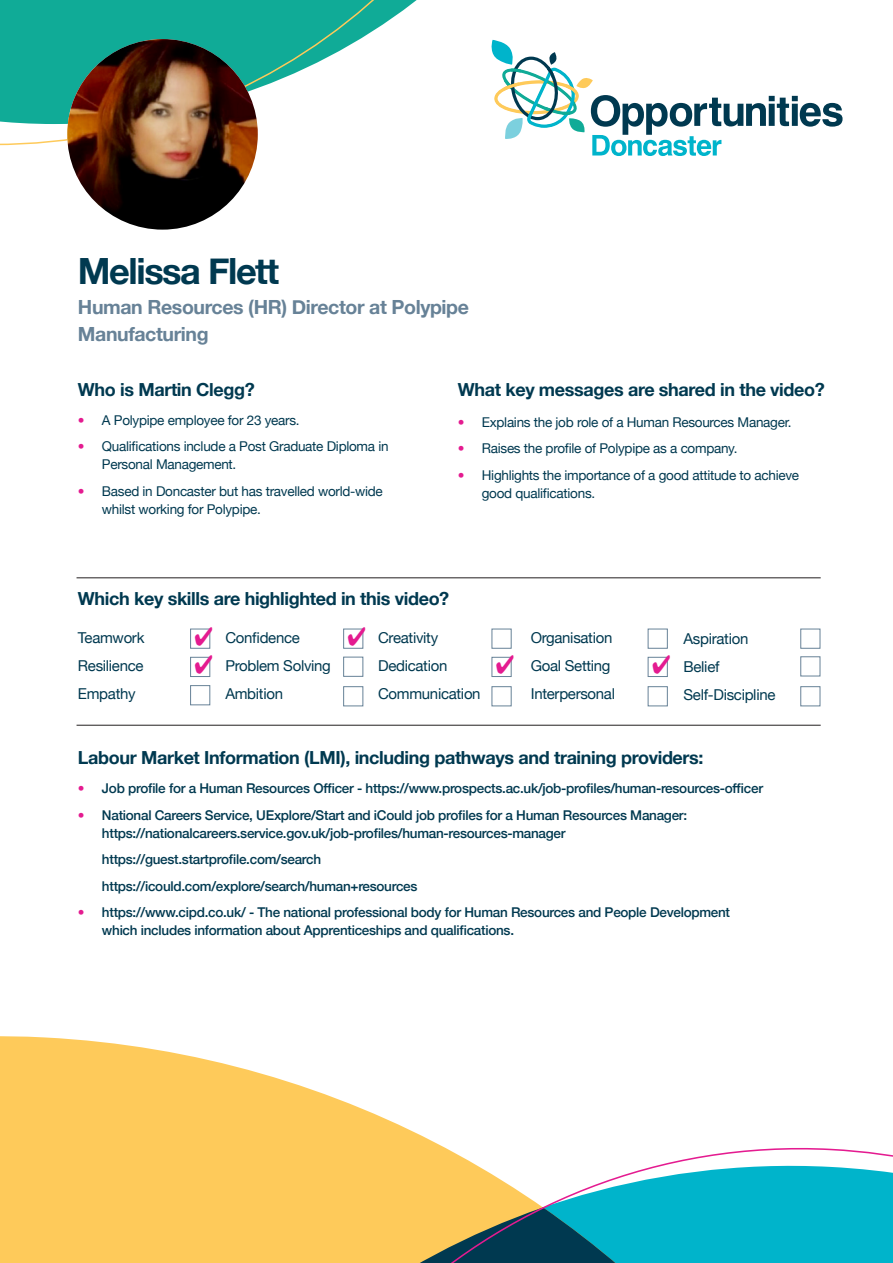
<style>
.page{position:relative;width:893px;height:1263px;background:#fff}
.page>*{position:absolute;margin:0;border:0;box-sizing:border-box;transform-origin:0 0}
.t1{font:700 36.15px "Helvetica Neue";letter-spacing:-.04em;color:#003950}
.t2{font:700 19.5px/27px "Helvetica Neue";letter-spacing:-.02em;color:#678297}
.t3{font:700 18px "Helvetica Neue";letter-spacing:-.02em;color:#003950}
.t4{font:15px "Helvetica Neue";letter-spacing:-.02em;color:#003950}
.t5{font:500 13.5px/18px "Helvetica Neue";letter-spacing:-.02em;color:#003950}
.t6{font:13.5px/18px "Helvetica Neue";letter-spacing:-.02em;color:#003950}
.s1{font-weight:500;color:#e41b90}
.s2{color:#e41b90}
</style>
<div class="page">
<svg style="left:390px;top:0;width:27px;height:20px"></svg>
<svg style="left:0;top:1036px;width:428px;height:227px;fill:#feca5a"></svg>
<div style="left:338px;top:1207px;width:48px;height:56px;background:#feca5a"></div>
<svg style="left:386px;top:1139px;width:507px;height:124px"></svg>
<svg style="left:0;top:0;width:390px;height:146px"></svg>
<img style="left:67px;top:39px;width:191px;height:191px;border-radius:95px">
<svg style="left:491px;top:40px;width:351px;height:116px"></svg>
<hr style="left:77px;top:577px;width:744px;height:1px;background:#231f20">
<hr style="left:77px;top:725px;width:744px;height:1px;background:#231f20">
<div style="left:190px;top:629px;width:20px;height:20px;border:1px solid #678297"></div>
<div style="left:343px;top:629px;width:20px;height:20px;border:1px solid #678297"></div>
<div style="left:190px;top:657px;width:20px;height:20px;border:1px solid #678297"></div>
<div style="left:492px;top:657px;width:19px;height:20px;border:1px solid #678297"></div>
<div style="left:648px;top:657px;width:20px;height:20px;border:1px solid #678297"></div>
<div style="left:800px;top:629px;width:20px;height:20px;border:1px solid #678297"></div>
<div style="left:648px;top:629px;width:20px;height:20px;border:1px solid #678297"></div>
<div style="left:492px;top:629px;width:19px;height:20px;border:1px solid #678297"></div>
<div style="left:190px;top:685px;width:20px;height:20px;border:1px solid #678297"></div>
<div style="left:343px;top:686px;width:20px;height:20px;border:1px solid #678297"></div>
<div style="left:648px;top:686px;width:20px;height:20px;border:1px solid #678297"></div>
<div style="left:492px;top:686px;width:19px;height:20px;border:1px solid #678297"></div>
<div style="left:800px;top:686px;width:20px;height:20px;border:1px solid #678297"></div>
<div style="left:343px;top:657px;width:20px;height:20px;border:1px solid #678297"></div>
<div style="left:800px;top:656px;width:20px;height:20px;border:1px solid #678297"></div>
<svg style="left:194px;top:628px;width:17px;height:18px"></svg>
<svg style="left:347px;top:628px;width:17px;height:18px"></svg>
<svg style="left:194px;top:656px;width:17px;height:18px"></svg>
<svg style="left:495px;top:656px;width:17px;height:18px"></svg>
<svg style="left:652px;top:656px;width:16px;height:18px"></svg>
<p class="t1" style="left:78px;top:243px;width:203px">Melissa Flett</p>
<p class="t2" style="left:78px;top:294px;width:392px">Human Resources (HR) Director at Polypipe<br>Manufacturing</p>
<p class="t3" style="left:78px;top:375px;width:178px">Who is Martin Clegg?</p>
<p class="t3" style="left:458px;top:375px;width:368px">What key messages are shared in the video?</p>
<p class="t6" style="left:78px;top:412px;width:223px"><span class="s1">•</span> A Polypipe employee for 23 years.</p>
<p class="t6" style="left:102px;top:438px;width:288px;text-indent:-24px"><span class="s1">•</span> Qualifications include a Post Graduate Diploma in<br>Personal Management.</p>
<p class="t6" style="left:102px;top:483px;width:282px;text-indent:-24px"><span class="s1">•</span> Based in Doncaster but has travelled world-wide whilst working for Polypipe.</p>
<p class="t6" style="left:458px;top:414px;width:335px"><span class="s1">•</span> Explains the job role of a Human Resources Manager.</p>
<p class="t6" style="left:458px;top:440px;width:281px"><span class="s1">•</span> Raises the profile of Polypipe as a company.</p>
<p class="t6" style="left:482px;top:467px;width:319px;text-indent:-24px"><span class="s1">•</span> Highlights the importance of a good attitude to achieve good qualifications.</p>
<p class="t3" style="left:78px;top:584px;width:373px">Which key skills are highlighted in this video?</p>
<p class="t4" style="left:78px;top:627px;width:68px">Teamwork</p>
<p class="t4" style="left:78px;top:655px;width:67px">Resilience</p>
<p class="t4" style="left:78px;top:683px;width:59px">Empathy</p>
<p class="t4" style="left:225px;top:627px;width:76px">Confidence</p>
<p class="t4" style="left:225px;top:655px;width:107px">Problem Solving</p>
<p class="t4" style="left:225px;top:683px;width:59px">Ambition</p>
<p class="t4" style="left:378px;top:627px;width:62px">Creativity</p>
<p class="t4" style="left:378px;top:655px;width:71px">Dedication</p>
<p class="t4" style="left:378px;top:683px;width:104px">Communication</p>
<p class="t4" style="left:531px;top:627px;width:83px">Organisation</p>
<p class="t4" style="left:531px;top:655px;width:81px">Goal Setting</p>
<p class="t4" style="left:531px;top:683px;width:86px">Interpersonal</p>
<p class="t4" style="left:684px;top:628px;width:66px">Aspiration</p>
<p class="t4" style="left:684px;top:656px;width:37px">Belief</p>
<p class="t4" style="left:684px;top:684px;width:93px">Self-Discipline</p>
<p class="t3" style="left:78px;top:744px;width:627px">Labour Market Information (LMI), including pathways and training providers:</p>
<p class="t5" style="left:78px;top:778px;width:687px"><span class="s2">•</span> Job profile for a Human Resources Officer - https://www.prospects.ac.uk/job-profiles/human-resources-officer</p>
<p class="t5" style="left:102px;top:805px;width:587px;text-indent:-24px"><span class="s2">•</span> National Careers Service, UExplore/Start and iCould job profiles for a Human Resources Manager: https://nationalcareers.service.gov.uk/job-profiles/human-resources-manager</p>
<p class="t5" style="left:102px;top:849px;width:221px">https://guest.startprofile.com/search</p>
<p class="t5" style="left:102px;top:876px;width:317px">https://icould.com/explore/search/human+resources</p>
<p class="t5" style="left:102px;top:902px;width:630px;text-indent:-24px"><span class="s2">•</span> https://www.cipd.co.uk/ - The national professional body for Human Resources and People Development which includes information about Apprenticeships and qualifications.</p>
</div>
